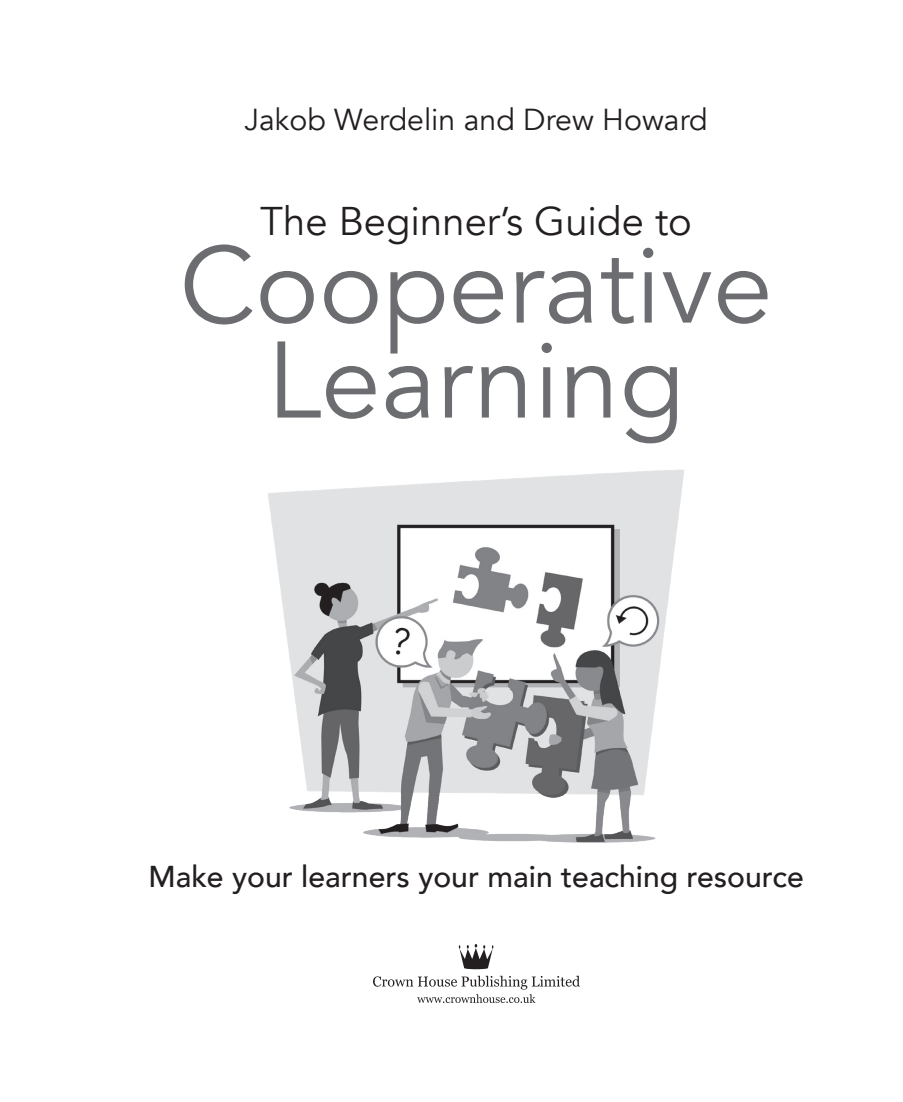
<style>
.page{position:relative;width:903px;height:1102px;background:#fff}
.page>*{position:absolute;margin:0;border:0;box-sizing:border-box;transform-origin:0 0}
.t1{font:107.45px "Avenir";color:#6c6d70}
.t2{font:39.9px "Avenir";color:#231f20}
.t3{font:30.28px "Avenir";color:#231f20}
.t4{font:500 30.1px "Avenir";color:#231f20}
</style>
<div class="page">
<img style="left:268px;top:469px;width:416px;height:374px">
<img style="left:374px;top:944px;width:205px;height:58px">
<p class="t3" style="left:244px;top:101px;width:465px">Jakob Werdelin and Drew Howard</p>
<h2 class="t2" style="left:260px;top:197px;width:433px">The Beginner’s Guide to</h2>
<h1 class="t1" style="left:180px;top:221px;width:594px">Cooperative</h1>
<h1 class="t1" style="left:267px;top:316px;width:419px">Learning</h1>
<p class="t4" style="left:148px;top:849px;width:657px">Make your learners your main teaching resource</p>
</div>
